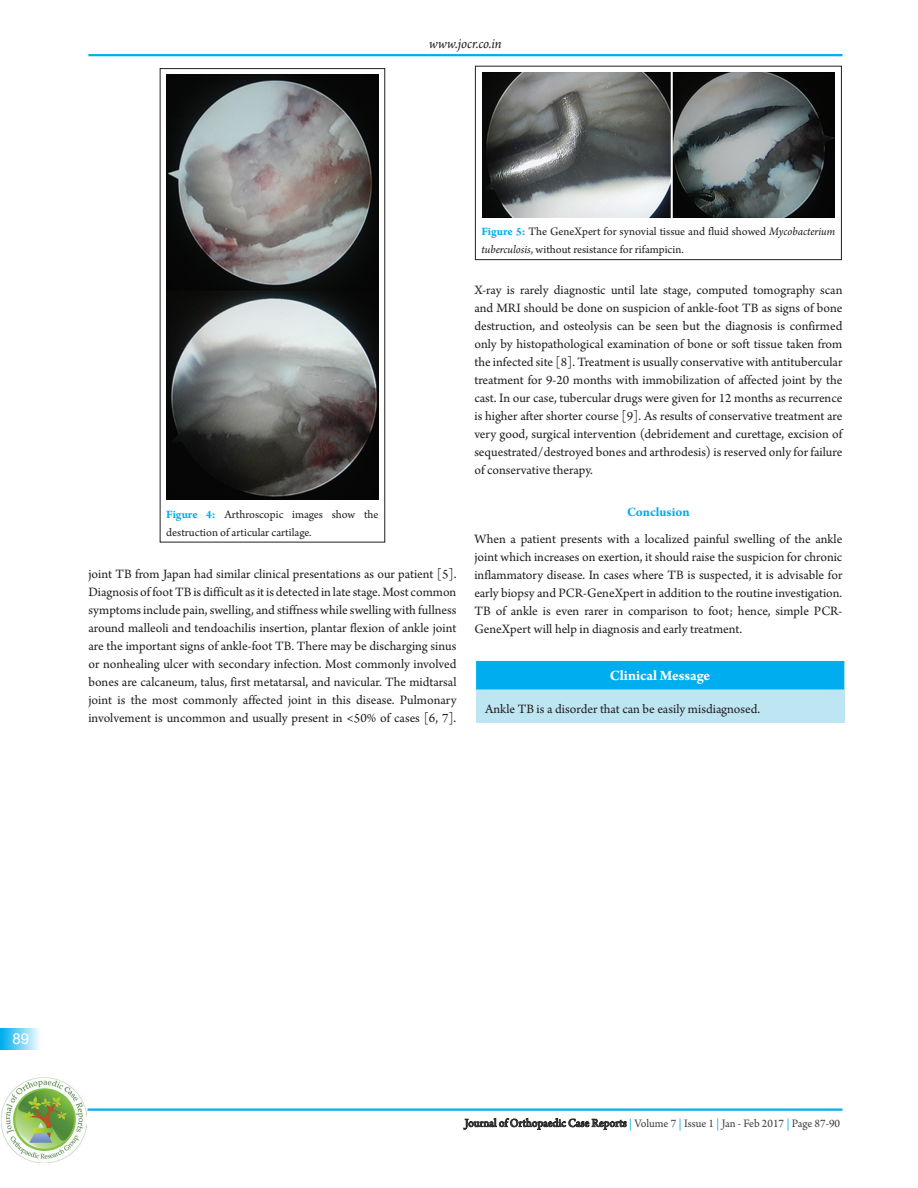
<style>
.page{position:relative;width:918px;height:1188px;background:#fff}
.page>*{position:absolute;margin:0;border:0;box-sizing:border-box;transform-origin:0 0}
.CM_H{font:700 15px "Arno Pro";letter-spacing:-.005em;color:#fff}
.t1{font:italic 15px "Arno Pro";color:#231f20}
.t2{font:15px "Arial";color:#fff}
.TX{font:13.5px/18px "Arno Pro";color:#231f20;text-align:justify}
.t3{font:700 13.5px "Arno Pro";letter-spacing:-.005em;color:#00aeef}
.FGC{font:12px/18px "Arno Pro";color:#231f20}
.RFR{font:12px "Arno Pro";color:#3e3e3f}
.s1{font-weight:700;color:#00aeef}
.s2{font-style:italic}
.s3{color:#00aeef}
</style>
<div class="page">
<hr style="left:88px;top:54px;width:755px;height:2px;background:#00aeef">
<div style="left:0;top:1029px;width:42px;height:21px;background:linear-gradient(to right,#00abee,#fcfefe)"></div>
<img style="left:2px;top:1077px;width:85px;height:86px">
<hr style="left:88px;top:1108px;width:755px;height:3px;background:#00aeef">
<svg style="left:463px;top:1118px;width:164px;height:12px"></svg>
<div style="left:476px;top:661px;width:368px;height:61px;background:#bde5f2"></div>
<div style="left:476px;top:661px;width:368px;height:28px;background:#00aeef"></div>
<img style="left:167px;top:75px;width:211px;height:425px">
<div style="left:160px;top:68px;width:225px;height:474px;border:1px solid #231f20"></div>
<img style="left:482px;top:72px;width:353px;height:145px">
<div style="left:475px;top:66px;width:367px;height:194px;border:1px solid #231f20"></div>
<p class="t1" style="left:429px;top:35px;width:74px">www.jocr.co.in</p>
<p class="FGC" style="left:166px;top:506px;width:214px"><span class="s1">Figure 4:</span> Arthroscopic images show the destruction of articular cartilage.</p>
<p class="TX" style="left:88px;top:566px;width:370px">joint TB from Japan had similar clinical presentations as our patient [5].<br>Diagnosis of foot TB is difficult as it is detected in late stage. Most common symptoms include pain, swelling, and stiffness while swelling with fullness around malleoli and tendoachilis insertion, plantar flexion of ankle joint are the important signs of ankle-foot TB. There may be discharging sinus or nonhealing ulcer with secondary infection. Most commonly involved bones are calcaneum, talus, first metatarsal, and navicular. The midtarsal joint is the most commonly affected joint in this disease. Pulmonary involvement is uncommon and usually present in &lt;50% of cases [6, 7].</p>
<p class="FGC" style="left:482px;top:223px;width:355px"><span class="s1">Figure 5:</span> The GeneXpert for synovial tissue and fluid showed <span class="s2">Mycobacterium tuberculosis</span>, without resistance for rifampicin.</p>
<p class="TX" style="left:474px;top:281px;width:370px">X-ray is rarely diagnostic until late stage, computed tomography scan and MRI should be done on suspicion of ankle-foot TB as signs of bone destruction, and osteolysis can be seen but the diagnosis is confirmed only by histopathological examination of bone or soft tissue taken from the infected site [8]. Treatment is usually conservative with antitubercular treatment for 9-20 months with immobilization of affected joint by the cast. In our case, tubercular drugs were given for 12 months as recurrence is higher after shorter course [9]. As results of conservative treatment are very good, surgical intervention (debridement and curettage, excision of sequestrated/destroyed bones and arthrodesis) is reserved only for failure of conservative therapy.</p>
<h1 class="t3" style="left:627px;top:504px;width:64px">Conclusion</h1>
<p class="TX" style="left:474px;top:530px;width:370px">When a patient presents with a localized painful swelling of the ankle joint which increases on exertion, it should raise the suspicion for chronic inflammatory disease. In cases where TB is suspected, it is advisable for early biopsy and PCR-GeneXpert in addition to the routine investigation.<br>TB of ankle is even rarer in comparison to foot; hence, simple PCR-GeneXpert will help in diagnosis and early treatment.</p>
<p class="CM_H" style="left:610px;top:667px;width:102px">Clinical Message</p>
<p class="TX" style="left:485px;top:701px;width:277px">Ankle TB is a disorder that can be easily misdiagnosed.</p>
<p class="t2" style="left:13px;top:1028px;width:18px">89</p>
<p class="RFR" style="left:465px;top:1116px;width:377px">Journal of Orthopaedic Case Reports <span class="s3">|</span> Volume 7 <span class="s3">|</span> Issue 1 <span class="s3">|</span> Jan - Feb 2017 <span class="s3">|</span> Page 87-90</p>
</div>
